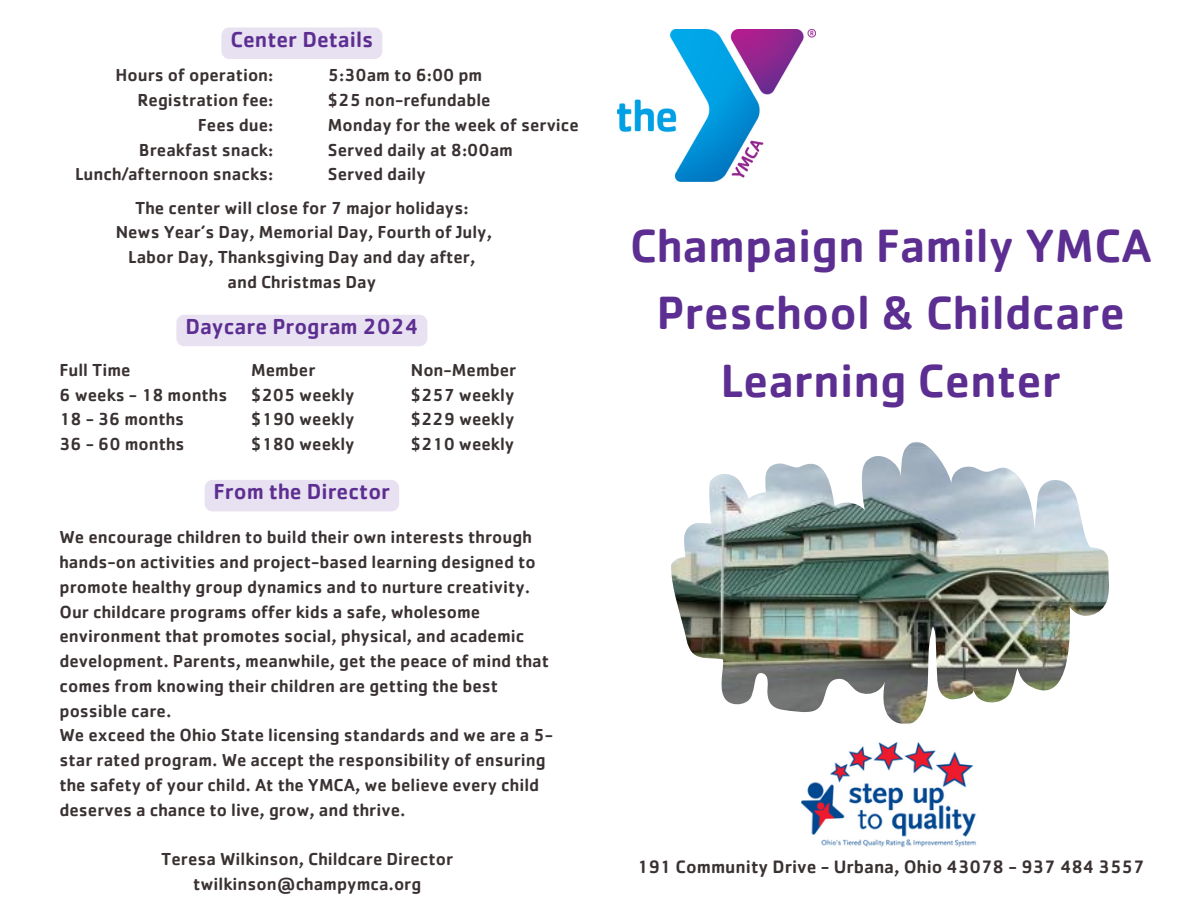
<style>
.page{position:relative;width:1188px;height:918px;background:#fff}
.page>*{position:absolute;margin:0;border:0;box-sizing:border-box;transform-origin:0 0}
.t1{font:500 48.3px/67.5px "Cachet Std";color:#5c2e91;text-align:center}
.t2{font:500 22.5px "Cachet Std";color:#5c2e91}
.t3{font:500 18.6px "Cachet Std";color:#3a3232}
.t4{font:500 18px/24.8px "Cachet Std";color:#3a3232}
</style>
<div class="page">
<img style="left:617px;top:30px;width:198px;height:152px">
<img style="left:671px;top:442px;width:438px;height:282px">
<img style="left:802px;top:742px;width:174px;height:106px">
<div style="left:221px;top:27px;width:161px;height:32px;background:#e8e1f1;border-radius:8px"></div>
<div style="left:176px;top:315px;width:251px;height:31px;background:#e8e1f1;border-radius:8px"></div>
<div style="left:205px;top:480px;width:194px;height:31px;background:#e8e1f1;border-radius:8px"></div>
<p class="t2" style="left:230px;top:31px;width:144px">Center Details</p>
<p class="t4" style="left:115px;top:66px;width:160px">Hours of operation:</p>
<p class="t4" style="left:138px;top:90px;width:137px">Registration fee:</p>
<p class="t4" style="left:198px;top:115px;width:77px">Fees due:</p>
<p class="t4" style="left:139px;top:140px;width:136px">Breakfast snack:</p>
<p class="t4" style="left:75px;top:165px;width:200px">Lunch/afternoon snacks:</p>
<p class="t4" style="left:328px;top:66px;width:156px">5:30am to 6:00 pm</p>
<p class="t4" style="left:328px;top:90px;width:164px">$25 non-refundable</p>
<p class="t4" style="left:328px;top:115px;width:252px">Monday for the week of service</p>
<p class="t4" style="left:328px;top:140px;width:187px">Served daily at 8:00am</p>
<p class="t4" style="left:328px;top:165px;width:99px">Served daily</p>
<h2 class="t4" style="left:135px;top:198px;width:335px">The center will close for 7 major holidays:</h2>
<p class="t4" style="left:116px;top:223px;width:378px">News Year’s Day, Memorial Day, Fourth of July,</p>
<p class="t4" style="left:128px;top:247px;width:349px">Labor Day, Thanksgiving Day and day after,</p>
<p class="t4" style="left:228px;top:272px;width:150px">and Christmas Day</p>
<p class="t2" style="left:185px;top:318px;width:234px">Daycare Program 2024</p>
<p class="t4" style="left:60px;top:360px;width:73px">Full Time</p>
<p class="t4" style="left:60px;top:385px;width:169px">6 weeks - 18 months</p>
<p class="t4" style="left:60px;top:410px;width:126px">18 - 36 months</p>
<p class="t4" style="left:60px;top:434px;width:126px">36 - 60 months</p>
<p class="t4" style="left:251px;top:360px;width:66px">Member</p>
<p class="t4" style="left:251px;top:385px;width:105px">$205 weekly</p>
<p class="t4" style="left:251px;top:410px;width:105px">$190 weekly</p>
<p class="t4" style="left:251px;top:434px;width:105px">$180 weekly</p>
<h2 class="t4" style="left:411px;top:360px;width:107px">Non-Member</h2>
<p class="t4" style="left:411px;top:385px;width:105px">$257 weekly</p>
<p class="t4" style="left:411px;top:410px;width:105px">$229 weekly</p>
<p class="t4" style="left:411px;top:434px;width:105px">$210 weekly</p>
<p class="t2" style="left:214px;top:484px;width:178px">From the Director</p>
<p class="t4" style="left:60px;top:528px;width:478px">We encourage children to build their own interests through hands-on activities and project-based learning designed to promote healthy group dynamics and to nurture creativity.</p>
<p class="t4" style="left:60px;top:602px;width:491px">Our childcare programs offer kids a safe, wholesome environment that promotes social, physical, and academic development. Parents, meanwhile, get the peace of mind that comes from knowing their children are getting the best possible care.</p>
<p class="t4" style="left:60px;top:726px;width:495px">We exceed the Ohio State licensing standards and we are a 5- star rated program. We accept the responsibility of ensuring the safety of your child. At the YMCA, we believe every child deserves a chance to live, grow, and thrive.</p>
<p class="t4" style="left:161px;top:849px;width:293px">Teresa Wilkinson, Childcare Director</p>
<p class="t4" style="left:193px;top:874px;width:230px">twilkinson@champymca.org</p>
<p class="t1" style="left:630px;top:219px;width:524px">Champaign Family YMCA<br>Preschool &amp; Childcare<br>Learning Center</p>
<p class="t3" style="left:637px;top:861px;width:509px">191 Community Drive - Urbana, Ohio 43078 - 937 484 3557</p>
</div>
